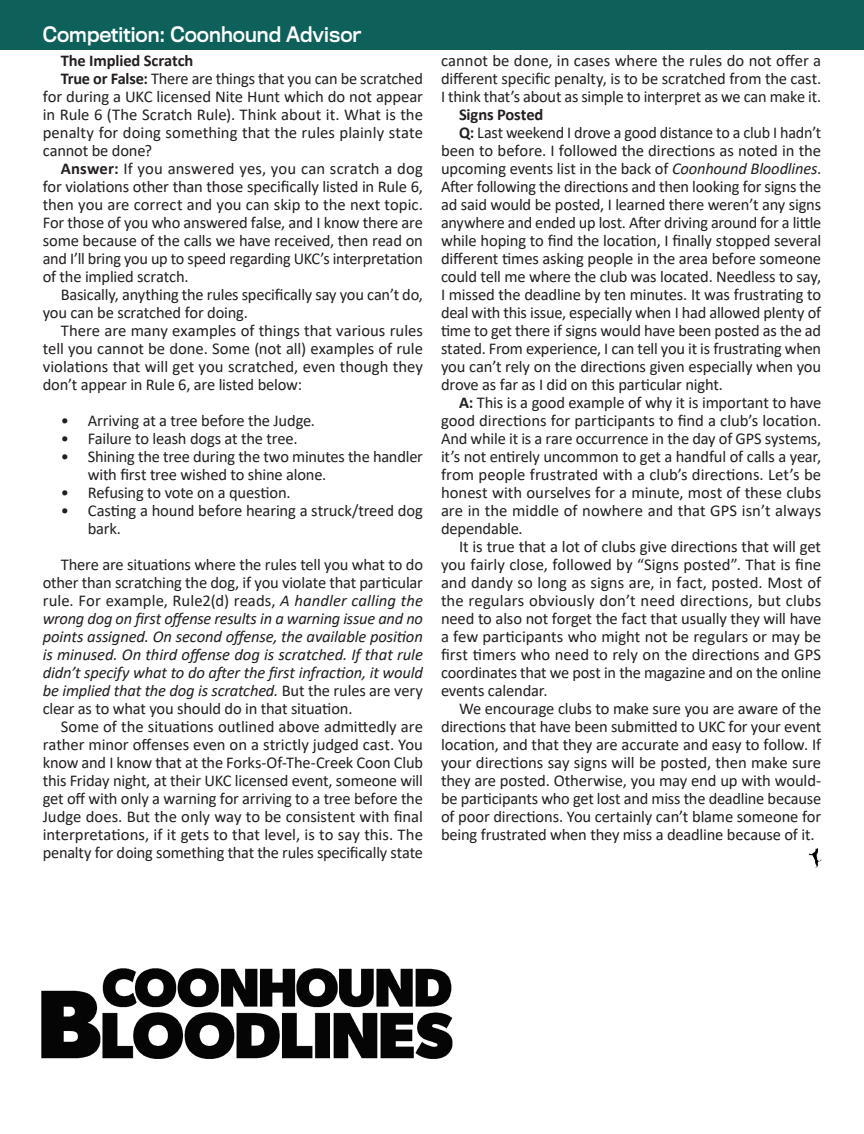
<style>
.page{position:relative;width:864px;height:1134px;background:#fff}
.page>*{position:absolute;margin:0;border:0;box-sizing:border-box;transform-origin:0 0}
.t1{font:19.8px "Titling Gothic FB Standard";color:#fff;scale:.91 1}
.No_Spacing{font:16.5px/18px "Calibri";letter-spacing:-.01em;color:#231f20;text-align:justify}
.No_Spacing-2{font:italic 16.5px/18px "Calibri";letter-spacing:-.01em;color:#231f20;text-align:justify}
.No_Spacing-3{font:700 16.5px "Calibri";letter-spacing:-.01em;color:#231f20}
.s1{font-weight:700}
.s2{font-style:normal}
.s3{font-style:italic}
</style>
<div class="page">
<img style="left:808px;top:848px;width:13px;height:19px">
<img style="left:41px;top:968px;width:412px;height:91px">
<div style="left:0;top:0;width:863px;height:50px;background:#0e605a"></div>
<p class="t1" style="left:43px;top:23px;width:352px">Competition: Coonhound Advisor</p>
<p class="No_Spacing-3" style="left:61px;top:49px;width:134px">The Implied Scratch</p>
<p class="No_Spacing" style="left:43px;top:69px;width:382px;text-indent:18px"><span class="s1">True or False:</span> There are things that you can be scratched for during a UKC licensed Nite Hunt which do not appear in Rule 6 (The Scratch Rule). Think about it. What is the penalty for doing something that the rules plainly state cannot be done?</p>
<p class="No_Spacing" style="left:43px;top:159px;width:382px;text-indent:18px"><span class="s1">Answer:</span> If you answered yes, you can scratch a dog for violations other than those specifically listed in Rule 6, then you are correct and you can skip to the next topic.<br>For those of you who answered false, and I know there are some because of the calls we have received, then read on and I’ll bring you up to speed regarding UKC’s interpretation of the implied scratch.</p>
<p class="No_Spacing" style="left:43px;top:285px;width:382px;text-indent:18px">Basically, anything the rules specifically say you can’t do, you can be scratched for doing.</p>
<p class="No_Spacing" style="left:43px;top:321px;width:382px;text-indent:18px">There are many examples of things that various rules tell you cannot be done. Some (not all) examples of rule violations that will get you scratched, even though they don’t appear in Rule 6, are listed below:</p>
<p class="No_Spacing" style="left:61px;top:411px;width:256px">• Arriving at a tree before the Judge.</p>
<p class="No_Spacing" style="left:61px;top:429px;width:238px">• Failure to leash dogs at the tree.</p>
<p class="No_Spacing" style="left:88px;top:447px;width:337px;text-indent:-27px">• Shining the tree during the two minutes the handler with first tree wished to shine alone.</p>
<p class="No_Spacing" style="left:61px;top:483px;width:232px">• Refusing to vote on a question.</p>
<p class="No_Spacing" style="left:88px;top:501px;width:337px;text-indent:-27px">• Casting a hound before hearing a struck/treed dog bark.</p>
<p class="No_Spacing-2" style="left:43px;top:555px;width:382px;text-indent:18px"><span class="s2">There are situations where the rules tell you what to do other than scratching the dog, if you violate that particular rule. For example, Rule2(d) reads,</span> A handler calling the wrong dog on first offense results in a warning issue and no points assigned. On second offense, the available position is minused. On third offense dog is scratched. If that rule didn’t specify what to do after the first infraction, it would be implied that the dog is scratched. <span class="s2">But the rules are very clear as to what you should do in that situation.</span></p>
<p class="No_Spacing" style="left:43px;top:717px;width:382px;text-indent:18px">Some of the situations outlined above admittedly are rather minor offenses even on a strictly judged cast. You know and I know that at the Forks-Of-The-Creek Coon Club this Friday night, at their UKC licensed event, someone will get off with only a warning for arriving to a tree before the Judge does. But the only way to be consistent with final interpretations, if it gets to that level, is to say this. The penalty for doing something that the rules specifically state</p>
<p class="No_Spacing" style="left:441px;top:51px;width:382px">cannot be done, in cases where the rules do not offer a different specific penalty, is to be scratched from the cast.<br>I think that’s about as simple to interpret as we can make it.</p>
<p class="No_Spacing-3" style="left:459px;top:103px;width:86px">Signs Posted</p>
<p class="No_Spacing" style="left:441px;top:123px;width:382px;text-indent:18px"><span class="s1">Q:</span> Last weekend I drove a good distance to a club I hadn’t been to before. I followed the directions as noted in the upcoming events list in the back of <span class="s3">Coonhound Bloodlines</span>.<br>After following the directions and then looking for signs the ad said would be posted, I learned there weren’t any signs anywhere and ended up lost. After driving around for a little while hoping to find the location, I finally stopped several different times asking people in the area before someone could tell me where the club was located. Needless to say, I missed the deadline by ten minutes. It was frustrating to deal with this issue, especially when I had allowed plenty of time to get there if signs would have been posted as the ad stated. From experience, I can tell you it is frustrating when you can’t rely on the directions given especially when you drove as far as I did on this particular night.</p>
<p class="No_Spacing" style="left:441px;top:393px;width:382px;text-indent:18px"><span class="s1">A:</span> This is a good example of why it is important to have good directions for participants to find a club’s location.<br>And while it is a rare occurrence in the day of GPS systems, it’s not entirely uncommon to get a handful of calls a year, from people frustrated with a club’s directions. Let’s be honest with ourselves for a minute, most of these clubs are in the middle of nowhere and that GPS isn’t always dependable.</p>
<p class="No_Spacing" style="left:441px;top:537px;width:382px;text-indent:18px">It is true that a lot of clubs give directions that will get you fairly close, followed by “Signs posted”. That is fine and dandy so long as signs are, in fact, posted. Most of the regulars obviously don’t need directions, but clubs need to also not forget the fact that usually they will have a few participants who might not be regulars or may be first timers who need to rely on the directions and GPS coordinates that we post in the magazine and on the online events calendar.</p>
<p class="No_Spacing" style="left:441px;top:699px;width:382px;text-indent:18px">We encourage clubs to make sure you are aware of the directions that have been submitted to UKC for your event location, and that they are accurate and easy to follow. If your directions say signs will be posted, then make sure they are posted. Otherwise, you may end up with would&shy;be participants who get lost and miss the deadline because of poor directions. You certainly can’t blame someone for being frustrated when they miss a deadline because of it.</p>
</div>
